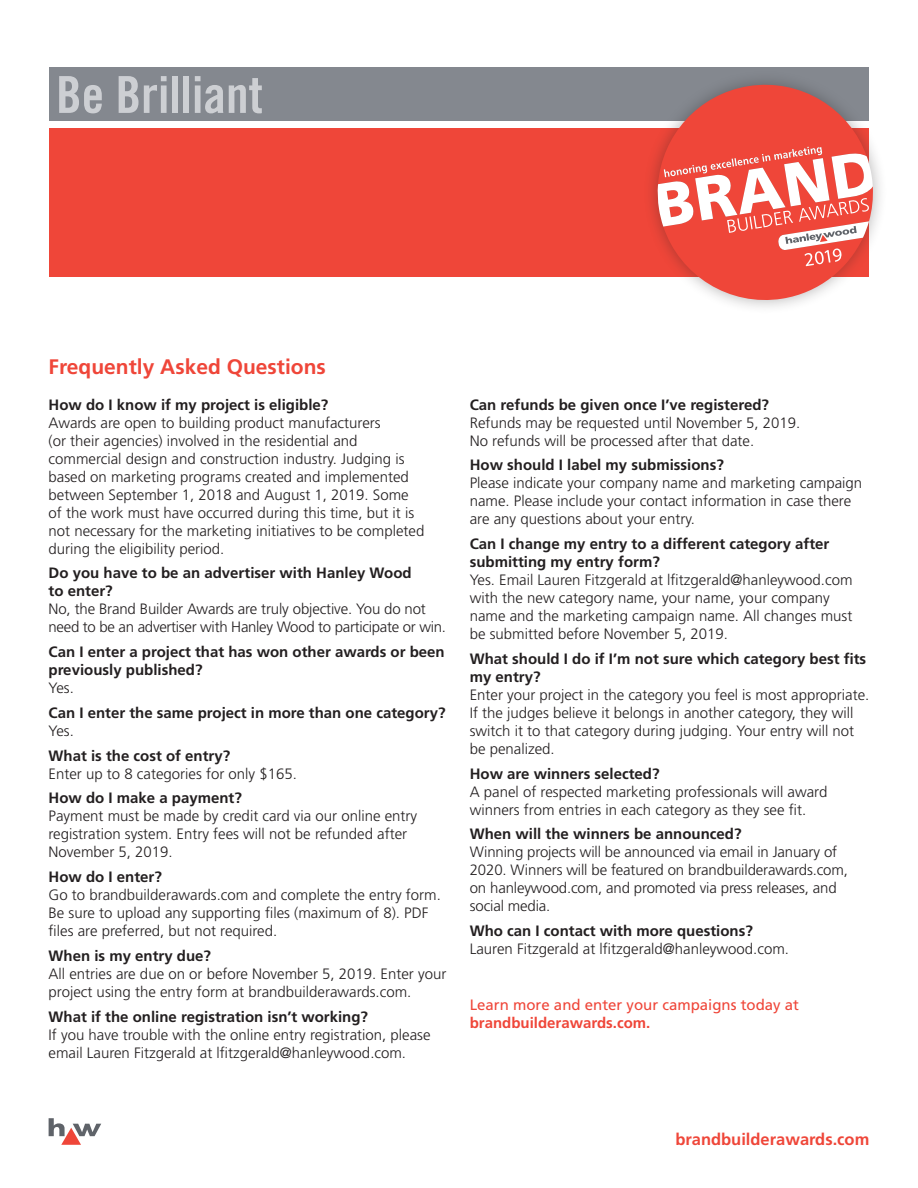
<style>
.page{position:relative;width:918px;height:1188px;background:#fff}
.page>*{position:absolute;margin:0;border:0;box-sizing:border-box;transform-origin:0 0}
.t1{font:51px "Trade Gothic LT Std Bd Cn 20";color:#cdcfd3}
.t2{font:700 21px "Frutiger";color:#ef4639}
.t3{font:700 16.5px "Frutiger";color:#ef4639}
.t4{font:300 15px/18px "Frutiger";color:#231f20}
.t5{font:700 15px/18px "Frutiger";color:#231f20}
.t6{font:300 15px/18px "Frutiger";letter-spacing:-.02em;color:#231f20}
.t7{font:15px/18px "Frutiger";color:#ef4639}
.s1{font-weight:700}
</style>
<div class="page">
<svg style="left:49px;top:1118px;width:52px;height:27px"></svg>
<div style="left:49px;top:68px;width:820px;height:54px;background:#84888f"></div>
<div style="left:49px;top:128px;width:820px;height:149px;background:#ef4639"></div>
<div style="left:643px;top:70px;width:245px;height:245px;background:#231f20;opacity:.35"></div>
<svg style="left:658px;top:85px;width:215px;height:215px;fill:#ef4639"></svg>
<svg style="left:658px;top:147px;width:215px;height:119px"></svg>
<p class="t1" style="left:56px;top:64px;width:208px">Be Brilliant</p>
<p class="t2" style="left:49px;top:354px;width:279px">Frequently Asked Questions</p>
<p class="t5" style="left:49px;top:395px;width:281px">How do I know if my project is eligible?</p>
<p class="t4" style="left:49px;top:414px;width:377px">Awards are open to building product manufacturers<br>(or their agencies) involved in the residential and commercial design and construction industry. Judging is based on marketing programs created and implemented between September 1, 2018 and August 1, 2019. Some of the work must have occurred during this time, but it is not necessary for the marketing initiatives to be completed during the eligibility period.</p>
<p class="t5" style="left:49px;top:564px;width:365px">Do you have to be an advertiser with Hanley Wood to enter?</p>
<p class="t6" style="left:49px;top:600px;width:399px">No, the Brand Builder Awards are truly objective. You do not need to be an advertiser with Hanley Wood to participate or win.</p>
<p class="t5" style="left:49px;top:643px;width:398px">Can I enter a project that has won other awards or been previously published?</p>
<p class="t4" style="left:49px;top:679px;width:27px">Yes.</p>
<p class="t5" style="left:49px;top:704px;width:399px">Can I enter the same project in more than one category?</p>
<p class="t4" style="left:49px;top:722px;width:27px">Yes.</p>
<p class="t5" style="left:49px;top:746px;width:183px">What is the cost of entry?</p>
<p class="t4" style="left:49px;top:765px;width:250px">Enter up to 8 categories for only $165.</p>
<p class="t5" style="left:49px;top:789px;width:195px">How do I make a payment?</p>
<p class="t4" style="left:49px;top:807px;width:370px">Payment must be made by credit card via our online entry registration system. Entry fees will not be refunded after<br>November 5, 2019.</p>
<p class="t5" style="left:49px;top:868px;width:115px">How do I enter?</p>
<p class="t4" style="left:49px;top:886px;width:394px">Go to brandbuilderawards.com and complete the entry form.<br>Be sure to upload any supporting files (maximum of 8). PDF files are preferred, but not required.</p>
<p class="t5" style="left:49px;top:947px;width:164px">When is my entry due?</p>
<p class="t4" style="left:49px;top:965px;width:399px">All entries are due on or before November 5, 2019. Enter your project using the entry form at brandbuilderawards.com.</p>
<p class="t5" style="left:49px;top:1007px;width:321px">What if the online registration isn’t working?</p>
<p class="t4" style="left:49px;top:1026px;width:384px">If you have trouble with the online entry registration, please email Lauren Fitzgerald at lfitzgerald@hanleywood.com.</p>
<p class="t5" style="left:470px;top:395px;width:301px">Can refunds be given once I’ve registered?</p>
<p class="t4" style="left:470px;top:414px;width:332px">Refunds may be requested until November 5, 2019.<br>No refunds will be processed after that date.</p>
<p class="t5" style="left:470px;top:456px;width:256px">How should I label my submissions?</p>
<p class="t4" style="left:470px;top:474px;width:394px">Please indicate your company name and marketing campaign name. Please include your contact information in case there are any questions about your entry.</p>
<p class="t5" style="left:470px;top:535px;width:361px">Can I change my entry to a different category after submitting my entry form?</p>
<p class="t4" style="left:470px;top:571px;width:384px">Yes. Email Lauren Fitzgerald at lfitzgerald@hanleywood.com with the new category name, your name, your company name and the marketing campaign name. All changes must be submitted before November 5, 2019.</p>
<p class="t5" style="left:470px;top:650px;width:398px">What should I do if I’m not sure which category best fits my entry?</p>
<p class="t4" style="left:470px;top:686px;width:401px">Enter your project in the category you feel is most appropriate.<br>If the judges believe it belongs in another category, they will switch it to that category during judging. Your entry will not be penalized.</p>
<p class="t5" style="left:470px;top:764px;width:191px">How are winners selected?</p>
<p class="t4" style="left:470px;top:783px;width:359px">A panel of respected marketing professionals will award winners from entries in each category as they see fit.</p>
<p class="t5" style="left:470px;top:825px;width:273px">When will the winners be announced?</p>
<p class="t4" style="left:470px;top:843px;width:380px">Winning projects will be announced via email in January of 2020. Winners will be featured on brandbuilderawards.com, on hanleywood.com, and promoted via press releases, and social media.</p>
<p class="t5" style="left:470px;top:922px;width:285px">Who can I contact with more questions?</p>
<p class="t4" style="left:470px;top:940px;width:321px">Lauren Fitzgerald at lfitzgerald@hanleywood.com.</p>
<p class="t7" style="left:470px;top:996px;width:331px">Learn more and enter your campaigns today at <span class="s1">brandbuilderawards.com.</span></p>
<p class="t3" style="left:675px;top:1129px;width:196px">brandbuilderawards.com</p>
</div>
